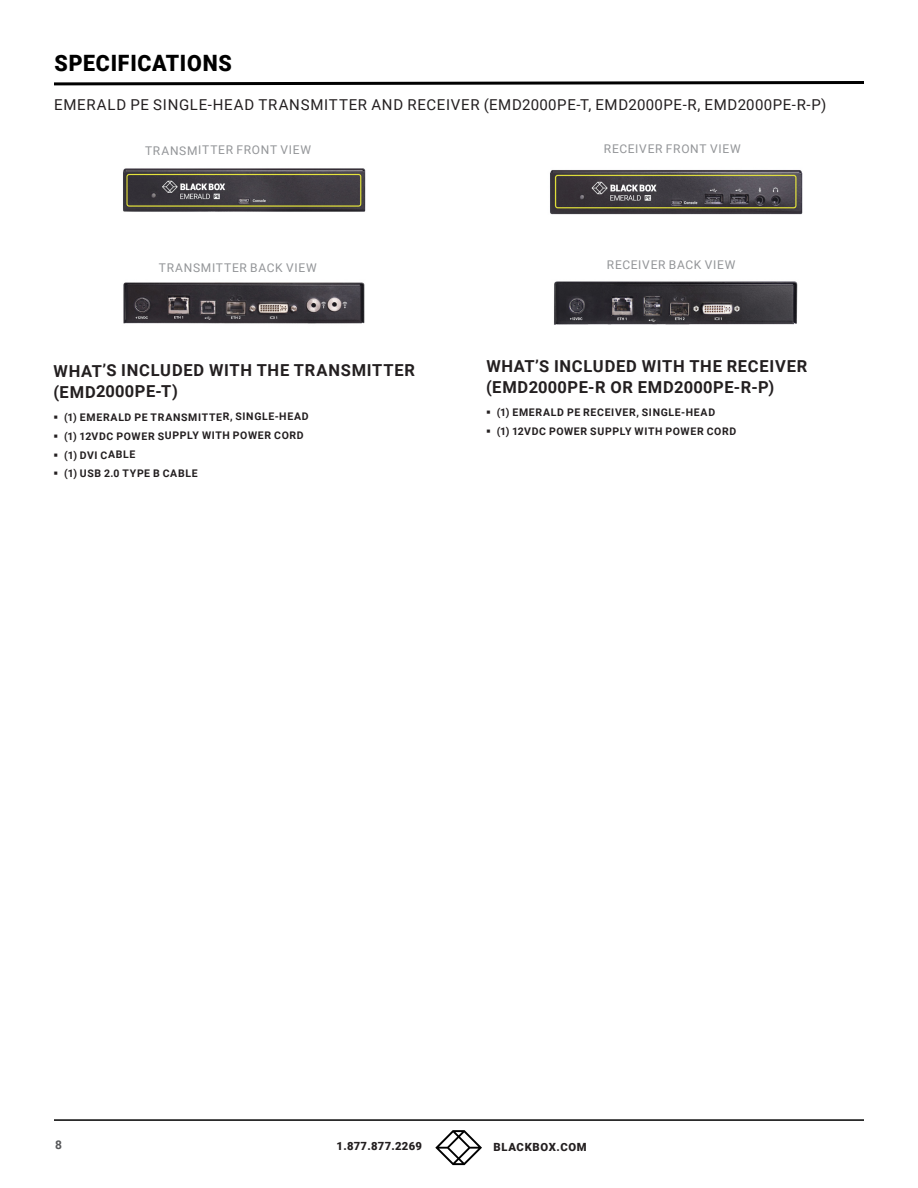
<style>
.page{position:relative;width:918px;height:1188px;background:#fff}
.page>*{position:absolute;margin:0;border:0;box-sizing:border-box;transform-origin:0 0}
.t1{font:900 22.5px "Roboto";letter-spacing:.035em;color:#000;scale:.95 1}
.Body_Text_Bulleted{font:700 16.5px/21.1px "Roboto";letter-spacing:.04em;color:#231f20}
.t2{font:15px "Roboto";letter-spacing:.045em;color:#231f20}
.Subheads{font:12px "Roboto";letter-spacing:.055em;color:#939598}
.t3{font:700 12px "Roboto";color:#57585a}
.t4{font:900 11.25px "Roboto";letter-spacing:.025em;color:#231f20}
.t5{font:900 11.25px "Roboto";letter-spacing:.05em;color:#231f20}
.t6{font:700 10.5px "Roboto";letter-spacing:.06em;color:#231f20}
</style>
<div class="page">
<hr style="left:54px;top:1119px;width:810px;height:2px;background:#000">
<svg style="left:435px;top:1130px;width:47px;height:35px"></svg>
<img style="left:123px;top:168px;width:243px;height:44px">
<img style="left:123px;top:282px;width:242px;height:42px">
<img style="left:550px;top:170px;width:253px;height:45px">
<img style="left:554px;top:281px;width:244px;height:44px">
<svg style="left:54px;top:81px;width:810px;height:5px"></svg>
<p class="t1" style="left:54px;top:47px;width:188px">SPECIFICATIONS</p>
<p class="t2" style="left:54px;top:94px;width:773px">EMERALD PE SINGLE-HEAD TRANSMITTER AND RECEIVER (EMD2000PE-T, EMD2000PE-R, EMD2000PE-R-P)</p>
<p class="Subheads" style="left:145px;top:142px;width:168px">TRANSMITTER FRONT VIEW</p>
<p class="Subheads" style="left:604px;top:140px;width:138px">RECEIVER FRONT VIEW</p>
<p class="Subheads" style="left:159px;top:259px;width:159px">TRANSMITTER BACK VIEW</p>
<p class="Subheads" style="left:607px;top:256px;width:130px">RECEIVER BACK VIEW</p>
<p class="Body_Text_Bulleted" style="left:53px;top:359px;width:363px">WHAT’S INCLUDED WITH THE TRANSMITTER (EMD2000PE-T)</p>
<p class="t6" style="left:53px;top:409px;width:257px">▪ (1) EMERALD PE TRANSMITTER, SINGLE-HEAD</p>
<p class="t6" style="left:53px;top:428px;width:252px">▪ (1) 12VDC POWER SUPPLY WITH POWER CORD</p>
<p class="t6" style="left:54px;top:447px;width:83px">▪ (1) DVI CABLE</p>
<p class="t6" style="left:54px;top:466px;width:146px">▪ (1) USB 2.0 TYPE B CABLE</p>
<p class="Body_Text_Bulleted" style="left:486px;top:355px;width:323px">WHAT’S INCLUDED WITH THE RECEIVER (EMD2000PE-R OR EMD2000PE-R-P)</p>
<p class="t6" style="left:486px;top:405px;width:231px">▪ (1) EMERALD PE RECEIVER, SINGLE-HEAD</p>
<p class="t6" style="left:486px;top:424px;width:252px">▪ (1) 12VDC POWER SUPPLY WITH POWER CORD</p>
<p class="t3" style="left:55px;top:1136px;width:8px">8</p>
<p class="t4" style="left:337px;top:1138px;width:87px">1.877.877.2269</p>
<p class="t5" style="left:494px;top:1139px;width:95px">BLACKBOX.COM</p>
</div>
